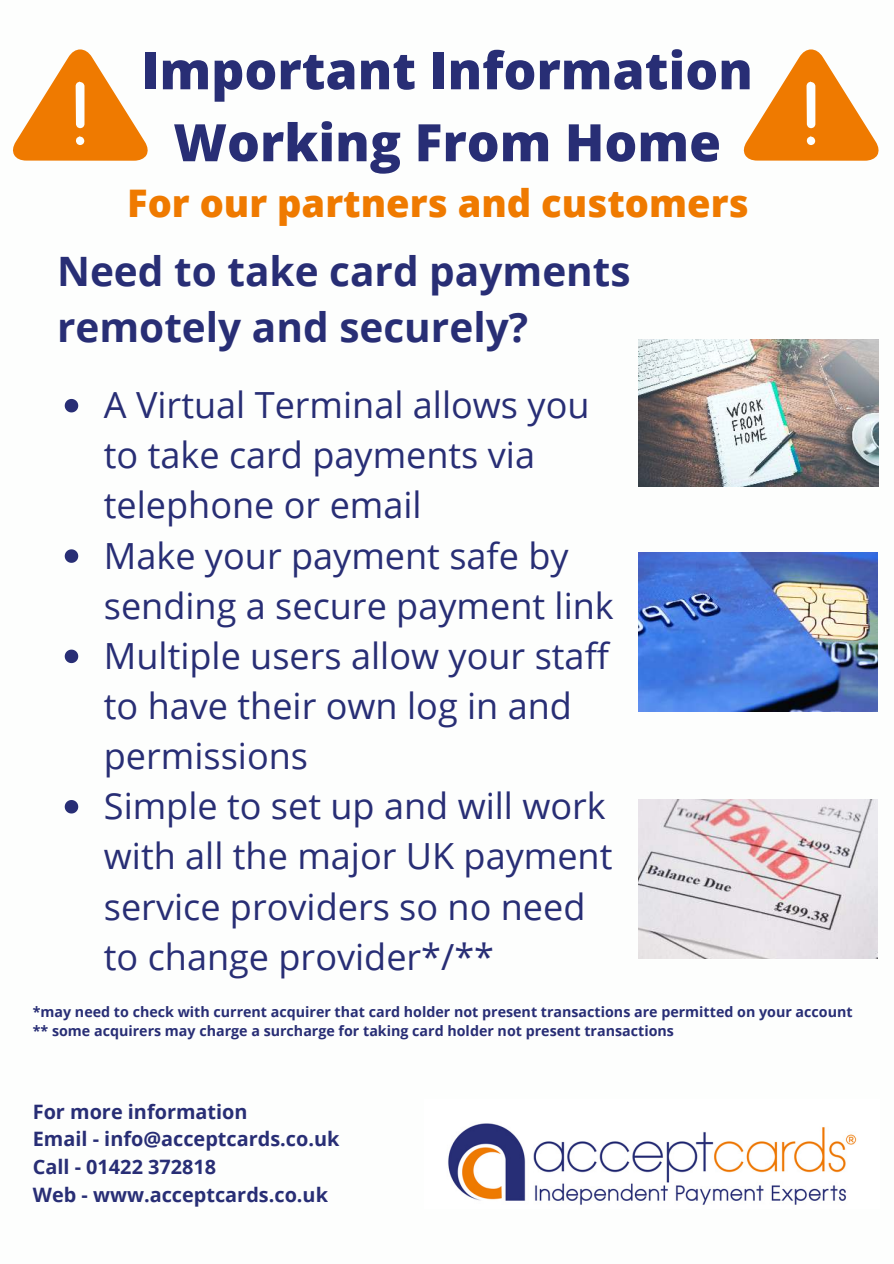
<style>
.page{position:relative;width:894px;height:1264px;background:#fff}
.page>*{position:absolute;margin:0;border:0;box-sizing:border-box;transform-origin:0 0}
.t1{font:800 51.6px/71.8px "Open Sans";color:#282e75;text-align:center}
.t2{font:700 40.5px/56.2px "Open Sans";color:#282e75}
.t3{font:800 37.95px "Open Sans";color:#ef7a00}
.t4{font:36px/50.1px "Open Sans";color:#282e75}
.t5{font:700 19.8px/27.6px "Open Sans";color:#282e75}
.t6{font:700 14.25px/19.2px "Open Sans";color:#282e75}
</style>
<div class="page">
<img style="left:448px;top:1123px;width:409px;height:82px">
<img style="left:638px;top:799px;width:239px;height:159px">
<img style="left:638px;top:553px;width:239px;height:158px">
<img style="left:638px;top:339px;width:240px;height:147px">
<svg style="left:743px;top:49px;width:136px;height:112px"></svg>
<svg style="left:13px;top:49px;width:135px;height:112px"></svg>
<svg style="left:65px;top:399px;width:13px;height:13px"></svg>
<svg style="left:65px;top:549px;width:13px;height:14px"></svg>
<svg style="left:65px;top:649px;width:13px;height:14px"></svg>
<svg style="left:65px;top:800px;width:13px;height:13px"></svg>
<h1 class="t1" style="left:141px;top:32px;width:612px">Important Information<br>Working From Home</h1>
<p class="t3" style="left:127px;top:175px;width:623px">For our partners and customers</p>
<p class="t2" style="left:57px;top:242px;width:575px">Need to take card payments remotely and securely?</p>
<p class="t4" style="left:104px;top:379px;width:511px">A Virtual Terminal allows you to take card payments via telephone or email<br>Make your payment safe by sending a secure payment link<br>Multiple users allow your staff to have their own log in and permissions<br>Simple to set up and will work with all the major UK payment service providers so no need to change provider*/**</p>
<p class="t6" style="left:33px;top:1002px;width:821px">*may need to check with current acquirer that card holder not present transactions are permitted on your account ** some acquirers may charge a surcharge for taking card holder not present transactions</p>
<p class="t5" style="left:33px;top:1097px;width:308px">For more information<br>Email - info@acceptcards.co.uk<br>Call - 01422 372818<br>Web - www.acceptcards.co.uk</p>
</div>
